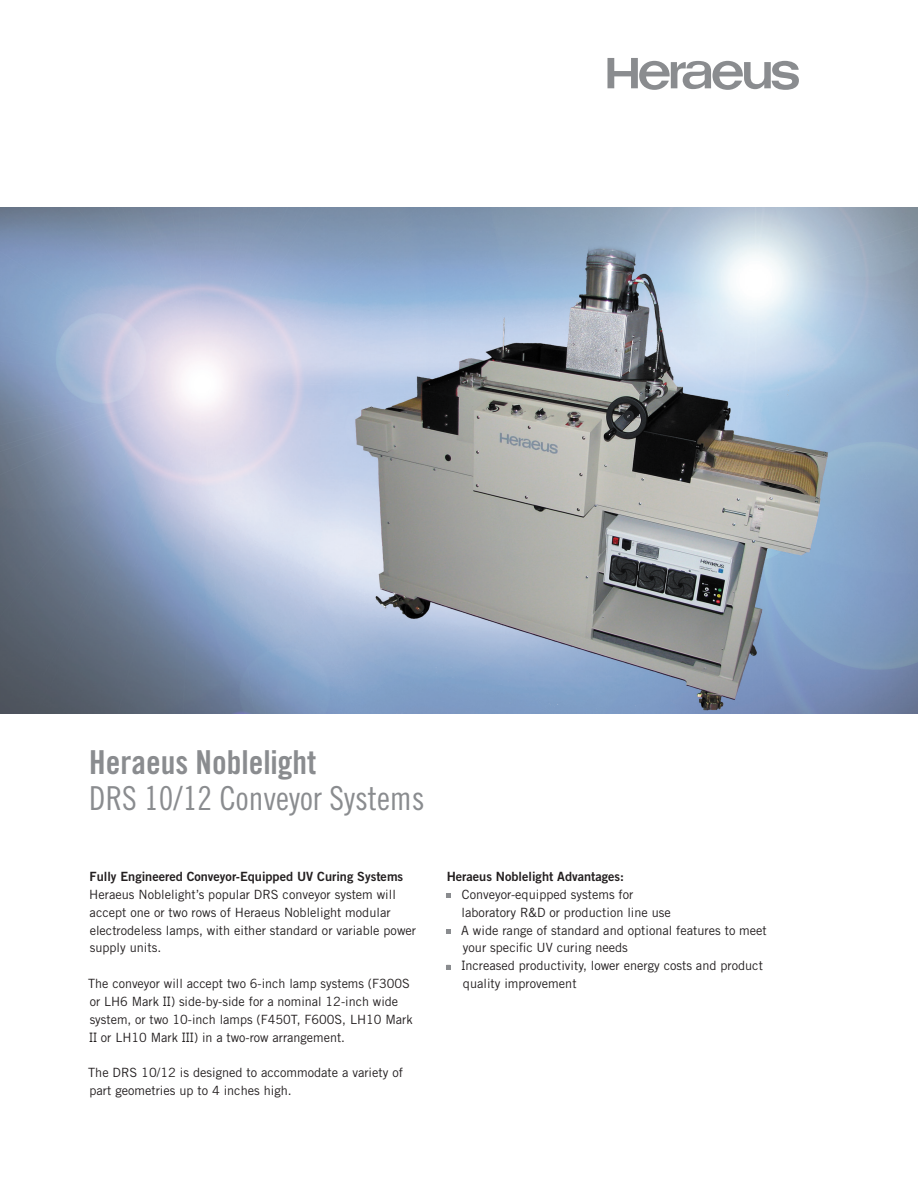
<style>
.page{position:relative;width:918px;height:1188px;background:#fff}
.page>*{position:absolute;margin:0;border:0;box-sizing:border-box;transform-origin:0 0}
.HER_factsheet_subhea{font:33px "Trade Gothic LT Std Cn 18";color:#8a8c8f}
.HER_factsheet_headli{font:33px "Trade Gothic LT Std Bd Cn 20";color:#8a8c8f}
.HER_factsheet_copy{font:12.75px/17.9px "Trade Gothic LT Std";color:#231f20}
.HER_factsheet_copy-2{font:12.75px "Trade Gothic LT Std Bd 2";color:#231f20}
.HER_factsheet_copy_b{font:12.75px "Trade Gothic LT Std Bd 2";color:#231f20}
.s1{font-family:"Verdana"}
.s2{font-family:"Minion Pro"}
</style>
<div class="page">
<img style="left:0;top:208px;width:918px;height:506px">
<svg style="left:607px;top:58px;width:192px;height:32px"></svg>
<svg style="left:447px;top:893px;width:4px;height:5px"></svg>
<svg style="left:446px;top:929px;width:5px;height:5px"></svg>
<svg style="left:446px;top:965px;width:5px;height:4px"></svg>
<p class="HER_factsheet_headli" style="left:89px;top:742px;width:229px">Heraeus Noblelight</p>
<p class="HER_factsheet_subhea" style="left:89px;top:778px;width:337px">DRS 10/12 Conveyor Systems</p>
<p class="HER_factsheet_copy-2" style="left:90px;top:869px;width:315px">Fully Engineered Conveyor-Equipped UV Curing Systems</p>
<p class="HER_factsheet_copy" style="left:89px;top:885px;width:328px">Heraeus Noblelight’s popular DRS conveyor system will accept one or two rows of Heraeus Noblelight modular electrodeless lamps, with either standard or variable power supply units.</p>
<p class="HER_factsheet_copy" style="left:88px;top:975px;width:326px">The conveyor will accept two 6-inch lamp systems (F300S or LH6 Mark <span class="s1">II</span>) side-by-side for a nominal 12-inch wide system, or two 10-inch lamps (F450T, F600S, LH10 Mark <span class="s1">II</span> or LH10 Mark <span class="s1">III</span>) in a two-row arrangement.</p>
<p class="HER_factsheet_copy" style="left:88px;top:1064px;width:316px">The DRS 10/12 is designed to accommodate a variety of part geometries up to 4 inches high.</p>
<p class="HER_factsheet_copy_b" style="left:447px;top:869px;width:179px">Heraeus Noblelight Advantages:</p>
<p class="HER_factsheet_copy" style="left:462px;top:885px;width:211px;text-indent:-16px"><span class="s2">■</span>■ Conveyor-equipped systems for laboratory R&amp;D or production line use</p>
<p class="HER_factsheet_copy" style="left:463px;top:921px;width:305px;text-indent:-17px"><span class="s2">■</span>■ A wide range of standard and optional features to meet your specific UV curing needs</p>
<p class="HER_factsheet_copy" style="left:463px;top:957px;width:301px;text-indent:-17px"><span class="s2">■</span>■ <span class="s1">I</span>ncreased productivity, lower energy costs and product quality improvement</p>
</div>
